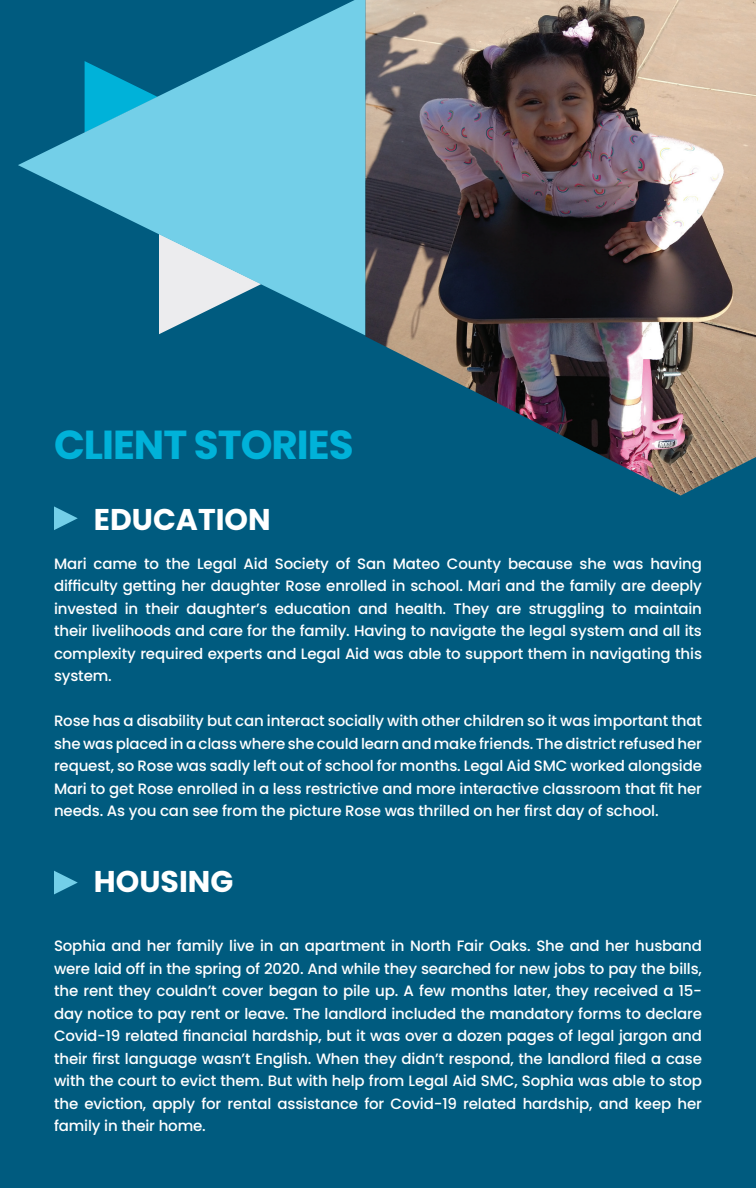
<style>
.page{position:relative;width:756px;height:1188px;background:#005b7f}
.page>*{position:absolute;margin:0;border:0;box-sizing:border-box;transform-origin:0 0}
.t1{font:700 40.5px "Poppins";letter-spacing:-.025em;color:#00b2d9}
.t2{font:700 30px "Poppins";color:#fff}
.t3{font:500 15px/22.5px "Poppins";letter-spacing:-.01em;color:#fff;text-align:justify}
</style>
<div class="page">
<svg style="left:54px;top:506px;width:24px;height:24px"></svg>
<svg style="left:54px;top:871px;width:24px;height:23px"></svg>
<img style="left:365px;top:0;width:391px;height:496px">
<svg style="left:18px;top:0;width:347px;height:335px;fill:#73cfe8"></svg>
<h1 class="t1" style="left:54px;top:422px;width:301px">CLIENT STORIES</h1>
<h2 class="t2" style="left:94px;top:503px;width:178px">EDUCATION</h2>
<p class="t3" style="left:54px;top:552px;width:650px">Mari came to the Legal Aid Society of San Mateo County because she was having difficulty getting her daughter Rose enrolled in school. Mari and the family are deeply invested in their daughter’s education and health. They are struggling to maintain their livelihoods and care for the family. Having to navigate the legal system and all its complexity required experts and Legal Aid was able to support them in navigating this system.</p>
<p class="t3" style="left:54px;top:710px;width:650px">Rose has a disability but can interact socially with other children so it was important that she was placed in a class where she could learn and make friends. The district refused her request, so Rose was sadly left out of school for months. Legal Aid SMC worked alongside Mari to get Rose enrolled in a less restrictive and more interactive classroom that fit her needs. As you can see from the picture Rose was thrilled on her first day of school.</p>
<h2 class="t2" style="left:94px;top:864px;width:141px">HOUSING</h2>
<p class="t3" style="left:54px;top:935px;width:650px">Sophia and her family live in an apartment in North Fair Oaks. She and her husband were laid off in the spring of 2020. And while they searched for new jobs to pay the bills, the rent they couldn’t cover began to pile up. A few months later, they received a 15- day notice to pay rent or leave. The landlord included the mandatory forms to declare Covid-19 related financial hardship, but it was over a dozen pages of legal jargon and their first language wasn’t English. When they didn’t respond, the landlord filed a case with the court to evict them. But with help from Legal Aid SMC, Sophia was able to stop the eviction, apply for rental assistance for Covid-19 related hardship, and keep her family in their home.</p>
</div>
